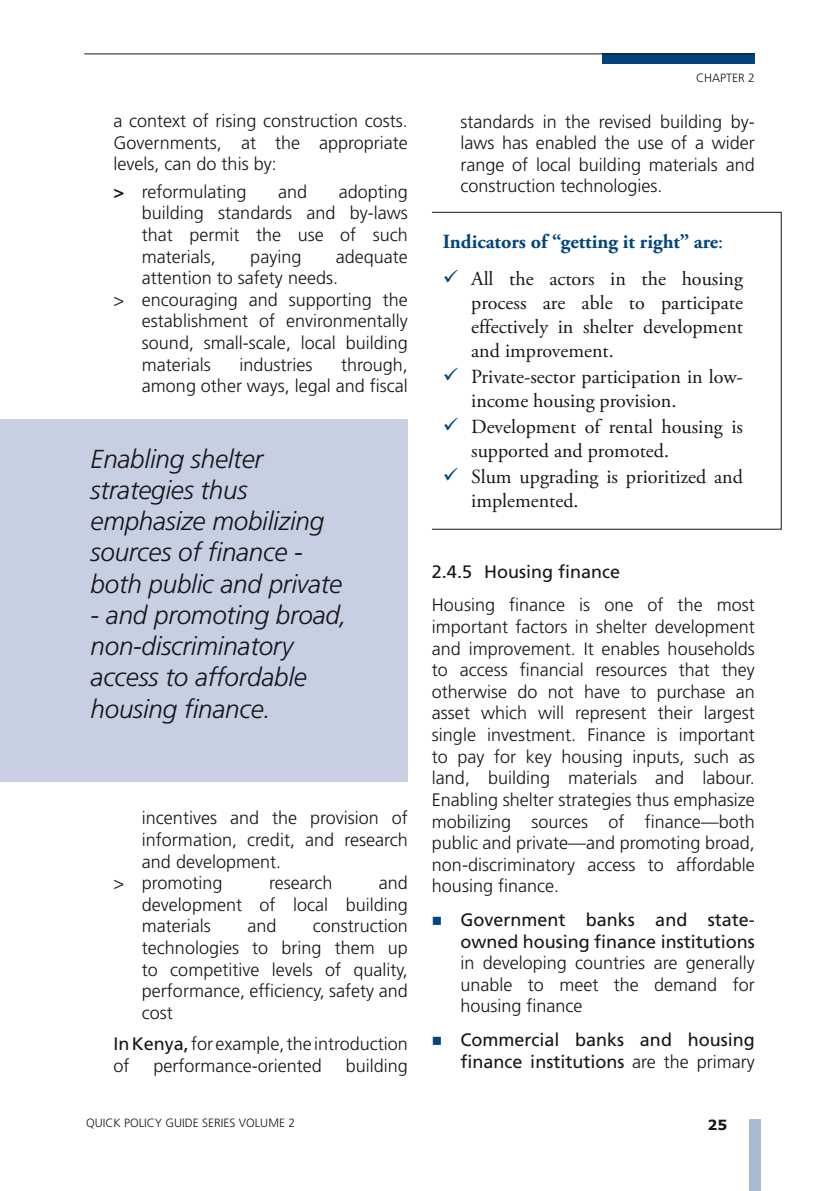
<style>
.page{position:relative;width:840px;height:1191px;background:#fff}
.page>*{position:absolute;margin:0;border:0;box-sizing:border-box;transform-origin:0 0}
.t1{font:italic 300 26px/31.2px "Frutiger";letter-spacing:-.01em;color:#181419}
.t2{font:20px/24px "Adobe Garamond Pro";color:#181419}
.t3{font:700 20px "Adobe Garamond Pro";color:#00457e}
.t4{font:300 18px/21.6px "Frutiger";color:#181419;text-align:justify}
.t5{font:18px/21.6px "Frutiger";color:#181419;text-align:right}
.t6{font:700 14px "Verdana";color:#181419}
.t7{font:300 12px "Frutiger";color:#181419}
.s1{font-weight:700}
.s2{font-weight:400}
.s3{color:#00457e}
.s4{font-weight:400;color:#fff}
.s5{font-weight:300}
</style>
<div class="page">
<div style="left:748px;top:1119px;width:12px;height:72px;background:#abbad4"></div>
<div style="left:602px;top:54px;width:152px;height:10px;background:#00457e"></div>
<hr style="left:84px;top:53px;width:670px;height:1px;background:#181419">
<div style="left:0;top:418px;width:407px;height:363px;background:#c7d0e2"></div>
<p class="t4" style="left:113px;top:110px;width:296px">a context of rising construction costs.<br>Governments, at the appropriate levels, can do this by:</p>
<p class="t4" style="left:113px;top:181px;width:134px"><span class="s1">&gt;</span> reformulating</p>
<p class="t4" style="left:278px;top:181px;width:31px">and</p>
<p class="t4" style="left:142px;top:181px;width:267px;text-indent:197px">adopting building standards and by-laws that permit the use of such materials,</p>
<p class="t4" style="left:250px;top:246px;width:53px">paying</p>
<p class="t4" style="left:335px;top:246px;width:74px">adequate</p>
<p class="t4" style="left:142px;top:267px;width:198px">attention to safety needs.</p>
<p class="t4" style="left:113px;top:289px;width:296px">&gt; encouraging and supporting the</p>
<p class="t4" style="left:142px;top:311px;width:267px">establishment of environmentally</p>
<p class="t4" style="left:142px;top:332px;width:267px">sound, small-scale, local building</p>
<p class="t4" style="left:142px;top:354px;width:70px">materials</p>
<p class="t4" style="left:239px;top:354px;width:75px">industries</p>
<p class="t4" style="left:142px;top:354px;width:267px;text-align:right">through,<br>among other ways, legal and fiscal</p>
<h1 class="t1" style="left:91px;top:443px;width:253px">Enabling shelter strategies thus emphasize mobilizing sources of finance - both public and private</h1>
<h1 class="t1" style="left:91px;top:599px;width:258px">- and promoting broad, non-discriminatory access to affordable housing finance.</h1>
<p class="t4" style="left:142px;top:807px;width:267px">incentives and the provision of</p>
<p class="t4" style="left:142px;top:829px;width:267px">information, credit, and research</p>
<p class="t4" style="left:142px;top:851px;width:141px">and development.</p>
<p class="t4" style="left:113px;top:872px;width:110px">&gt; promoting</p>
<p class="t4" style="left:269px;top:872px;width:65px">research</p>
<p class="t4" style="left:142px;top:872px;width:267px;text-indent:237px">and development of local building materials</p>
<p class="t4" style="left:247px;top:915px;width:31px">and</p>
<p class="t4" style="left:142px;top:915px;width:267px;text-indent:171px">construction technologies to bring them up to competitive levels of quality, performance, efficiency, safety and cost</p>
<p class="t4" style="left:113px;top:1033px;width:296px"><span class="s2">In Kenya,</span> for example, the introduction of</p>
<p class="t4" style="left:153px;top:1055px;width:169px">performance-oriented</p>
<p class="t4" style="left:345px;top:1055px;width:64px">building</p>
<p class="t7" style="left:695px;top:71px;width:60px">CHAPTER 2</p>
<p class="t4" style="left:460px;top:111px;width:296px">standards in the revised building by&shy;laws has enabled the use of a wider range of local building materials and construction technologies.</p>
<p class="t3" style="left:442px;top:230px;width:282px">Indicators of “getting it right” are<span class="s2">:</span></p>
<p class="t2" style="left:471px;top:267px;width:273px;text-align:justify;text-indent:-28px"><span class="s3">✓</span> All the actors in the housing process are able to participate effectively in shelter development and improvement.</p>
<p class="t2" style="left:471px;top:365px;width:273px;text-indent:-28px"><span class="s3">✓</span> Private-sector participation in low&shy;income housing provision.</p>
<p class="t2" style="left:471px;top:415px;width:273px;text-indent:-28px"><span class="s3">✓</span> Development of rental housing is supported and promoted.</p>
<p class="t2" style="left:471px;top:465px;width:273px;text-indent:-28px"><span class="s3">✓</span> Slum upgrading is prioritized and implemented.</p>
<p class="t4" style="left:431px;top:555px;width:324px;line-height:33.6px"><span class="s2">2.4.5</span><span class="s4">0</span><span class="s2">Housing finance<br></span>Housing finance is one of the most</p>
<p class="t4" style="left:431px;top:616px;width:324px">important factors in shelter development and improvement. It enables households to access financial resources that they otherwise do not have to purchase an asset which will represent their largest single investment. Finance is important to pay for key housing inputs, such as land, building materials and labour.<br>Enabling shelter strategies thus emphasize mobilizing sources of finance—both public and private—and promoting broad, non-discriminatory access to affordable housing finance.</p>
<p class="t5" style="left:431px;top:909px;width:324px"><span class="s3">■</span> Government banks and state&shy;owned housing finance institutions</p>
<p class="t4" style="left:460px;top:952px;width:296px">in developing countries are generally unable to meet the demand for housing finance</p>
<p class="t5" style="left:431px;top:1029px;width:324px"><span class="s3">■</span> Commercial banks and housing finance institutions <span class="s5">are the primary</span></p>
<p class="t7" style="left:86px;top:1116px;width:210px">QUICK POLICY GUIDE SERIES VOLUME 2</p>
<p class="t6" style="left:707px;top:1116px;width:21px">25</p>
</div>
